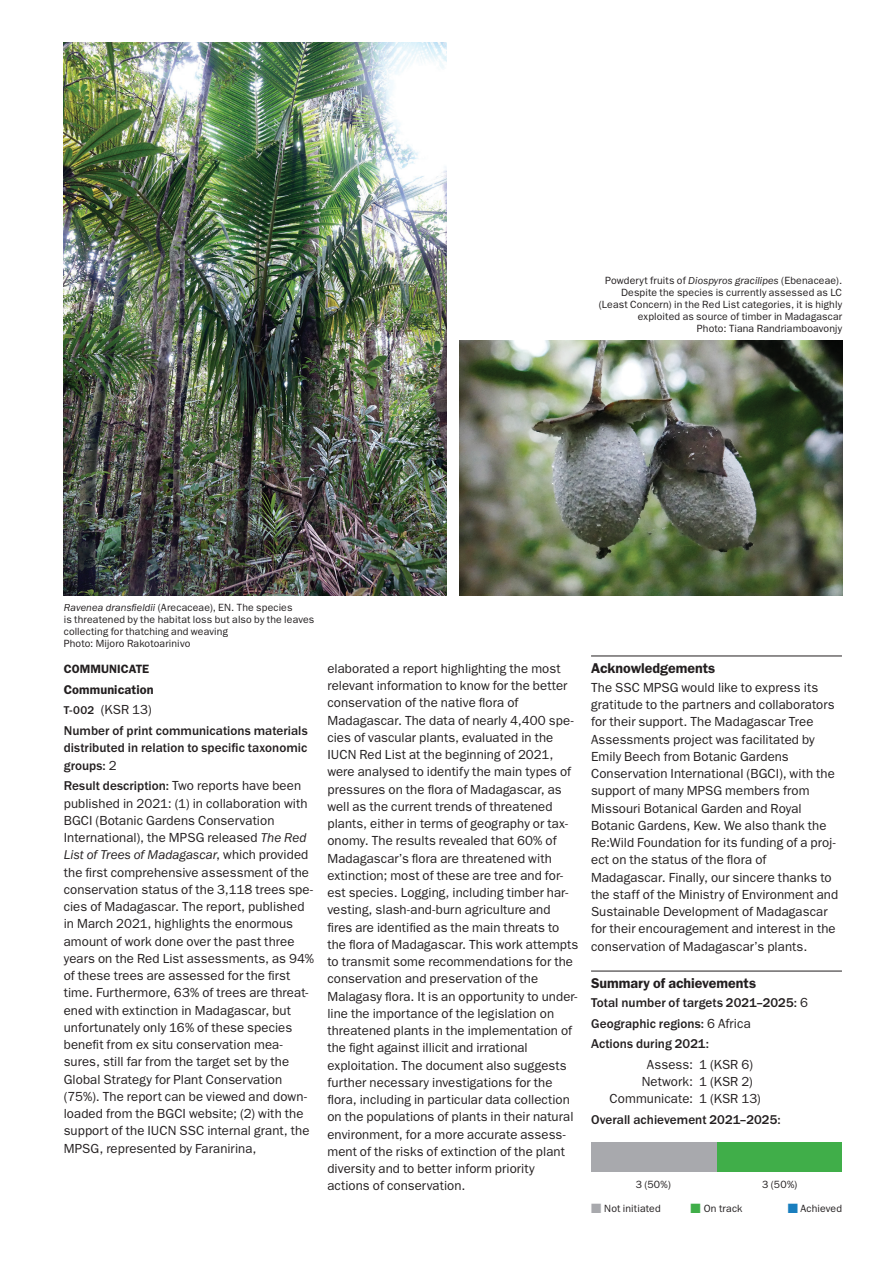
<style>
.page{position:relative;width:893px;height:1263px;background:#fff}
.page>*{position:absolute;margin:0;border:0;box-sizing:border-box;transform-origin:0 0}
.t1{font:600 14.25px "ITC Franklin Gothic Std";color:#231f20}
.t2{font:13.2px/17.2px "ITC Franklin Gothic Std";letter-spacing:.005em;color:#231f20}
.t3{font:500 13.2px/20.7px "ITC Franklin Gothic Std";color:#231f20}
.t4{font:600 12.75px "ITC Franklin Gothic Std";letter-spacing:.005em;color:#231f20}
.t5{font:600 12.15px "ITC Franklin Gothic Std";letter-spacing:.005em;color:#231f20}
.t6{font:10.5px/12px "ITC Franklin Gothic Std";letter-spacing:.015em;color:#231f20}
.s1{font-style:italic}
.s2{font-size:11.7px}
.s3{font-weight:400}
.s4{font-weight:500}
.s5{color:#a8a9ad}
.s6{color:#40ae49}
.s7{color:#197ebe}
</style>
<div class="page">
<hr style="left:591px;top:656px;width:251px;height:1px;background:#231f20">
<hr style="left:591px;top:971px;width:251px;height:1px;background:#231f20">
<div style="left:710px;top:1142px;width:132px;height:30px;background:#40ae49"></div>
<div style="left:591px;top:1142px;width:126px;height:30px;background:#a8a9ad"></div>
<img style="left:64px;top:43px;width:382px;height:552px">
<img style="left:459px;top:340px;width:383px;height:255px">
<p class="t6" style="left:599px;top:274px;width:245px;text-align:right">Powderyt fruits of <span class="s1">Diospyros gracilipes</span> (Ebenaceae).<br>Despite the species is currently assessed as LC (Least Concern) in the Red List categories, it is highly exploited as source of timber in Madagascar<br>Photo: Tiana Randriamboavonjy</p>
<p class="t6" style="left:64px;top:601px;width:252px"><span class="s1">Ravenea dransfieldii</span> (Arecaceae), EN. The species<br>is threatened by the habitat loss but also by the leaves collecting for thatching and weaving<br>Photo: Mijoro Rakotoarinivo</p>
<p class="t5" style="left:64px;top:662px;width:87px">COMMUNICATE</p>
<p class="t4" style="left:64px;top:682px;width:91px">Communication</p>
<p class="t3" style="left:64px;top:700px;width:245px"><span class="s2">T-002</span> <span class="s3">(KSR 13)<br></span>Number of print communications materials</p>
<p class="t3" style="left:64px;top:739px;width:245px;line-height:17.2px">distributed in relation to specific taxonomic groups: <span class="s3">2</span></p>
<p class="t2" style="left:64px;top:777px;width:252px"><span class="s4">Result description:</span> Two reports have been published in 2021: (1) in collaboration with BGCI (Botanic Gardens Conservation International), the MPSG released <span class="s1">The Red List of Trees of Madagascar</span>, which provided the first comprehensive assessment of the conservation status of the 3,118 trees spe&shy;cies of Madagascar. The report, published in March 2021, highlights the enormous amount of work done over the past three years on the Red List assessments, as 94% of these trees are assessed for the first time. Furthermore, 63% of trees are threat&shy;ened with extinction in Madagascar, but unfortunately only 16% of these species benefit from ex situ conservation mea&shy;sures, still far from the target set by the Global Strategy for Plant Conservation (75%). The report can be viewed and down&shy;loaded from the BGCI website; (2) with the support of the IUCN SSC internal grant, the MPSG, represented by Faranirina,</p>
<p class="t2" style="left:327px;top:660px;width:252px">elaborated a report highlighting the most relevant information to know for the better conservation of the native flora of Madagascar. The data of nearly 4,400 spe&shy;cies of vascular plants, evaluated in the IUCN Red List at the beginning of 2021, were analysed to identify the main types of pressures on the flora of Madagascar, as well as the current trends of threatened plants, either in terms of geography or tax&shy;onomy. The results revealed that 60% of Madagascar’s flora are threatened with extinction; most of these are tree and for&shy;est species. Logging, including timber har&shy;vesting, slash-and-burn agriculture and fires are identified as the main threats to the flora of Madagascar. This work attempts to transmit some recommendations for the conservation and preservation of the Malagasy flora. It is an opportunity to under&shy;line the importance of the legislation on threatened plants in the implementation of the fight against illicit and irrational exploitation. The document also suggests further necessary investigations for the flora, including in particular data collection on the populations of plants in their natural environment, for a more accurate assess&shy;ment of the risks of extinction of the plant diversity and to better inform priority actions of conservation.</p>
<p class="t1" style="left:591px;top:660px;width:126px">Acknowledgements</p>
<p class="t2" style="left:591px;top:679px;width:249px">The SSC MPSG would like to express its gratitude to the partners and collaborators for their support. The Madagascar Tree Assessments project was facilitated by Emily Beech from Botanic Gardens Conservation International (BGCI), with the support of many MPSG members from Missouri Botanical Garden and Royal Botanic Gardens, Kew. We also thank the Re:Wild Foundation for its funding of a proj&shy;ect on the status of the flora of Madagascar. Finally, our sincere thanks to the staff of the Ministry of Environment and Sustainable Development of Madagascar for their encouragement and interest in the conservation of Madagascar’s plants.</p>
<p class="t1" style="left:591px;top:975px;width:167px">Summary of achievements</p>
<p class="t3" style="left:591px;top:992px;width:218px">Total number of targets 2021–2025: <span class="s3">6<br></span>Geographic regions: <span class="s3">6 Africa<br></span>Actions during 2021:</p>
<p class="t2" style="left:647px;top:1056px;width:108px">Assess: 1 (KSR 6)</p>
<p class="t2" style="left:642px;top:1073px;width:113px">Network: 1 (KSR 2)</p>
<p class="t2" style="left:610px;top:1090px;width:153px">Communicate: 1 (KSR 13)</p>
<p class="t3" style="left:591px;top:1109px;width:191px">Overall achievement 2021–2025:</p>
<p class="t6" style="left:636px;top:1178px;width:37px">3 (50%)</p>
<p class="t6" style="left:762px;top:1178px;width:37px">3 (50%)</p>
<p class="t6" style="left:591px;top:1202px;width:71px"><span class="s5">■</span> Not initiated</p>
<p class="t6" style="left:691px;top:1202px;width:53px"><span class="s6">■</span> On track</p>
<p class="t6" style="left:788px;top:1202px;width:56px"><span class="s7">■</span> Achieved</p>
</div>
